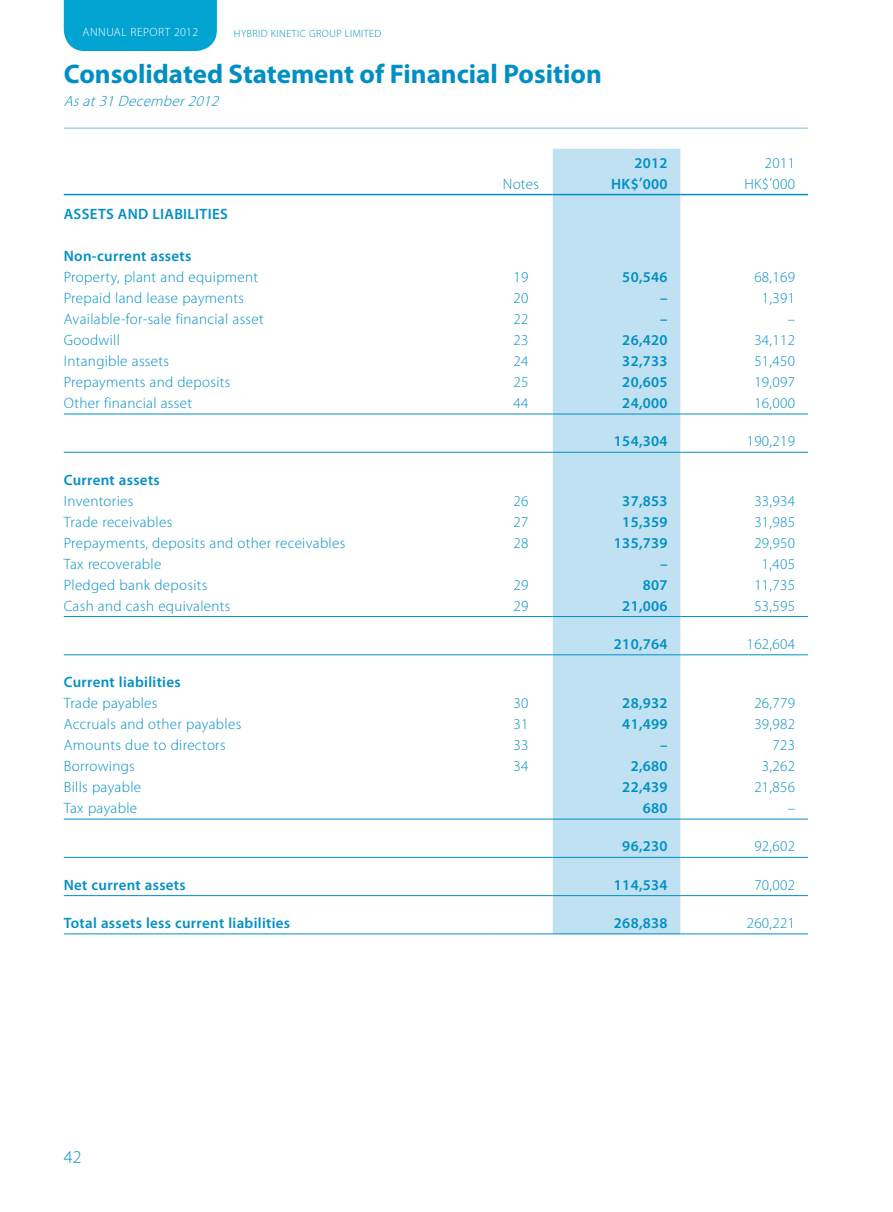
<style>
.page{position:relative;width:893px;height:1212px;background:#fff}
.page>*{position:absolute;margin:0;border:0;box-sizing:border-box;transform-origin:0 0}
.t1{font:700 27px "Myriad Pro";color:#008fc5}
.t2{font:300 18px "Myriad Pro";color:#008fc5}
.Body_Text{font:300 15px "Myriad Pro";letter-spacing:.02em;color:#008fc5}
.Body_Text-2{font:600 15px "Myriad Pro";letter-spacing:.02em;color:#008fc5}
.t3{font:italic 300 15px "Myriad Pro";color:#008fc5}
.t4{font:300 12px "Myriad Pro";letter-spacing:.04em;color:#fff}
.t5{font:300 10.5px "Myriad Pro";letter-spacing:.04em;color:#008fc5}
</style>
<div class="page">
<div style="left:64px;top:0;width:153px;height:51px;background:#01a3d1"></div>
<hr style="left:64px;top:128px;width:744px;height:1px;background:#83c7e5">
<div style="left:553px;top:149px;width:127px;height:784px;background:#bfe1f1"></div>
<hr style="left:64px;top:194px;width:425px;height:1px;background:#008fc5">
<hr style="left:489px;top:194px;width:64px;height:1px;background:#008fc5">
<hr style="left:553px;top:194px;width:127px;height:1px;background:#008fc5">
<hr style="left:680px;top:194px;width:128px;height:1px;background:#008fc5">
<hr style="left:64px;top:414px;width:425px;height:1px;background:#008fc5">
<hr style="left:489px;top:414px;width:64px;height:1px;background:#008fc5">
<hr style="left:553px;top:414px;width:127px;height:1px;background:#008fc5">
<hr style="left:680px;top:414px;width:128px;height:1px;background:#008fc5">
<hr style="left:64px;top:452px;width:425px;height:1px;background:#008fc5">
<hr style="left:489px;top:452px;width:64px;height:1px;background:#008fc5">
<hr style="left:553px;top:452px;width:127px;height:1px;background:#008fc5">
<hr style="left:680px;top:452px;width:128px;height:1px;background:#008fc5">
<hr style="left:64px;top:616px;width:425px;height:1px;background:#008fc5">
<hr style="left:489px;top:616px;width:64px;height:1px;background:#008fc5">
<hr style="left:553px;top:616px;width:127px;height:1px;background:#008fc5">
<hr style="left:680px;top:616px;width:128px;height:1px;background:#008fc5">
<hr style="left:64px;top:654px;width:425px;height:1px;background:#008fc5">
<hr style="left:489px;top:654px;width:64px;height:1px;background:#008fc5">
<hr style="left:553px;top:654px;width:127px;height:1px;background:#008fc5">
<hr style="left:680px;top:654px;width:128px;height:1px;background:#008fc5">
<hr style="left:64px;top:819px;width:425px;height:1px;background:#008fc5">
<hr style="left:489px;top:819px;width:64px;height:1px;background:#008fc5">
<hr style="left:553px;top:819px;width:127px;height:1px;background:#008fc5">
<hr style="left:680px;top:819px;width:128px;height:1px;background:#008fc5">
<hr style="left:64px;top:857px;width:425px;height:1px;background:#008fc5">
<hr style="left:489px;top:857px;width:64px;height:1px;background:#008fc5">
<hr style="left:553px;top:857px;width:127px;height:1px;background:#008fc5">
<hr style="left:680px;top:857px;width:128px;height:1px;background:#008fc5">
<hr style="left:64px;top:895px;width:425px;height:1px;background:#008fc5">
<hr style="left:489px;top:895px;width:64px;height:1px;background:#008fc5">
<hr style="left:553px;top:895px;width:127px;height:1px;background:#008fc5">
<hr style="left:680px;top:895px;width:128px;height:1px;background:#008fc5">
<hr style="left:64px;top:933px;width:425px;height:1px;background:#008fc5">
<hr style="left:489px;top:933px;width:64px;height:1px;background:#008fc5">
<hr style="left:553px;top:933px;width:127px;height:1px;background:#008fc5">
<hr style="left:680px;top:933px;width:128px;height:1px;background:#008fc5">
<p class="t4" style="left:82px;top:25px;width:117px">ANNUAL REPORT 2012</p>
<p class="t5" style="left:234px;top:27px;width:149px">HYBRID KINETIC GROUP LIMITED</p>
<p class="t1" style="left:64px;top:57px;width:540px">Consolidated Statement of Financial Position</p>
<p class="t3" style="left:64px;top:92px;width:161px">As at 31 December 2012</p>
<p class="Body_Text-2" style="left:634px;top:153px;width:35px">2012</p>
<p class="Body_Text" style="left:765px;top:154px;width:32px">2011</p>
<p class="Body_Text" style="left:503px;top:175px;width:38px">Notes</p>
<p class="Body_Text-2" style="left:611px;top:174px;width:58px">HK$’000</p>
<p class="Body_Text" style="left:744px;top:175px;width:52px">HK$’000</p>
<p class="Body_Text-2" style="left:64px;top:204px;width:166px">ASSETS AND LIABILITIES</p>
<p class="Body_Text-2" style="left:64px;top:246px;width:129px">Non-current assets</p>
<p class="Body_Text" style="left:64px;top:268px;width:196px">Property, plant and equipment</p>
<p class="Body_Text" style="left:513px;top:268px;width:16px">19</p>
<p class="Body_Text-2" style="left:622px;top:267px;width:47px">50,546</p>
<p class="Body_Text" style="left:754px;top:268px;width:42px">68,169</p>
<p class="Body_Text" style="left:64px;top:289px;width:182px">Prepaid land lease payments</p>
<p class="Body_Text" style="left:513px;top:289px;width:16px">20</p>
<p class="Body_Text-2" style="left:660px;top:288px;width:9px">–</p>
<p class="Body_Text" style="left:762px;top:289px;width:35px">1,391</p>
<p class="Body_Text" style="left:64px;top:310px;width:201px">Available-for-sale financial asset</p>
<p class="Body_Text" style="left:513px;top:310px;width:16px">22</p>
<p class="Body_Text-2" style="left:660px;top:309px;width:9px">–</p>
<p class="Body_Text" style="left:788px;top:310px;width:9px">–</p>
<p class="Body_Text" style="left:64px;top:331px;width:58px">Goodwill</p>
<p class="Body_Text" style="left:513px;top:331px;width:16px">23</p>
<p class="Body_Text-2" style="left:622px;top:330px;width:47px">26,420</p>
<p class="Body_Text" style="left:754px;top:331px;width:42px">34,112</p>
<p class="Body_Text" style="left:64px;top:352px;width:107px">Intangible assets</p>
<p class="Body_Text" style="left:513px;top:352px;width:16px">24</p>
<p class="Body_Text-2" style="left:622px;top:351px;width:47px">32,733</p>
<p class="Body_Text" style="left:754px;top:352px;width:42px">51,450</p>
<p class="Body_Text" style="left:64px;top:373px;width:168px">Prepayments and deposits</p>
<p class="Body_Text" style="left:513px;top:373px;width:16px">25</p>
<p class="Body_Text-2" style="left:622px;top:372px;width:47px">20,605</p>
<p class="Body_Text" style="left:754px;top:373px;width:42px">19,097</p>
<p class="Body_Text" style="left:64px;top:394px;width:130px">Other financial asset</p>
<p class="Body_Text" style="left:513px;top:394px;width:16px">44</p>
<p class="Body_Text-2" style="left:622px;top:393px;width:47px">24,000</p>
<p class="Body_Text" style="left:754px;top:394px;width:42px">16,000</p>
<p class="Body_Text-2" style="left:614px;top:432px;width:55px">154,304</p>
<p class="Body_Text" style="left:747px;top:432px;width:50px">190,219</p>
<p class="Body_Text-2" style="left:64px;top:470px;width:98px">Current assets</p>
<p class="Body_Text" style="left:64px;top:491px;width:71px">Inventories</p>
<p class="Body_Text" style="left:513px;top:491px;width:16px">26</p>
<p class="Body_Text-2" style="left:622px;top:491px;width:47px">37,853</p>
<p class="Body_Text" style="left:754px;top:491px;width:42px">33,934</p>
<p class="Body_Text" style="left:64px;top:512px;width:110px">Trade receivables</p>
<p class="Body_Text" style="left:513px;top:512px;width:16px">27</p>
<p class="Body_Text-2" style="left:622px;top:512px;width:47px">15,359</p>
<p class="Body_Text" style="left:754px;top:512px;width:42px">31,985</p>
<p class="Body_Text" style="left:64px;top:533px;width:283px">Prepayments, deposits and other receivables</p>
<p class="Body_Text" style="left:513px;top:533px;width:16px">28</p>
<p class="Body_Text-2" style="left:614px;top:533px;width:55px">135,739</p>
<p class="Body_Text" style="left:754px;top:533px;width:42px">29,950</p>
<p class="Body_Text" style="left:64px;top:554px;width:99px">Tax recoverable</p>
<p class="Body_Text-2" style="left:660px;top:554px;width:9px">–</p>
<p class="Body_Text" style="left:762px;top:554px;width:35px">1,405</p>
<p class="Body_Text" style="left:64px;top:575px;width:145px">Pledged bank deposits</p>
<p class="Body_Text" style="left:513px;top:575px;width:16px">29</p>
<p class="Body_Text-2" style="left:643px;top:575px;width:26px">807</p>
<p class="Body_Text" style="left:754px;top:575px;width:42px">11,735</p>
<p class="Body_Text" style="left:64px;top:596px;width:168px">Cash and cash equivalents</p>
<p class="Body_Text" style="left:513px;top:596px;width:16px">29</p>
<p class="Body_Text-2" style="left:622px;top:596px;width:47px">21,006</p>
<p class="Body_Text" style="left:754px;top:596px;width:42px">53,595</p>
<p class="Body_Text-2" style="left:614px;top:634px;width:55px">210,764</p>
<p class="Body_Text" style="left:747px;top:635px;width:50px">162,604</p>
<p class="Body_Text-2" style="left:64px;top:672px;width:118px">Current liabilities</p>
<p class="Body_Text" style="left:64px;top:694px;width:95px">Trade payables</p>
<p class="Body_Text" style="left:513px;top:694px;width:16px">30</p>
<p class="Body_Text-2" style="left:622px;top:693px;width:47px">28,932</p>
<p class="Body_Text" style="left:754px;top:694px;width:42px">26,779</p>
<p class="Body_Text" style="left:64px;top:715px;width:179px">Accruals and other payables</p>
<p class="Body_Text" style="left:513px;top:715px;width:16px">31</p>
<p class="Body_Text-2" style="left:622px;top:714px;width:47px">41,499</p>
<p class="Body_Text" style="left:754px;top:715px;width:42px">39,982</p>
<p class="Body_Text" style="left:64px;top:736px;width:163px">Amounts due to directors</p>
<p class="Body_Text" style="left:513px;top:736px;width:16px">33</p>
<p class="Body_Text-2" style="left:660px;top:735px;width:9px">–</p>
<p class="Body_Text" style="left:773px;top:736px;width:24px">723</p>
<p class="Body_Text" style="left:64px;top:757px;width:73px">Borrowings</p>
<p class="Body_Text" style="left:513px;top:757px;width:16px">34</p>
<p class="Body_Text-2" style="left:631px;top:756px;width:38px">2,680</p>
<p class="Body_Text" style="left:762px;top:757px;width:35px">3,262</p>
<p class="Body_Text" style="left:64px;top:778px;width:79px">Bills payable</p>
<p class="Body_Text-2" style="left:622px;top:777px;width:47px">22,439</p>
<p class="Body_Text" style="left:754px;top:778px;width:42px">21,856</p>
<p class="Body_Text" style="left:64px;top:799px;width:75px">Tax payable</p>
<p class="Body_Text-2" style="left:643px;top:798px;width:26px">680</p>
<p class="Body_Text" style="left:788px;top:799px;width:9px">–</p>
<p class="Body_Text-2" style="left:622px;top:837px;width:47px">96,230</p>
<p class="Body_Text" style="left:754px;top:837px;width:42px">92,602</p>
<p class="Body_Text-2" style="left:64px;top:875px;width:124px">Net current assets</p>
<p class="Body_Text-2" style="left:614px;top:875px;width:55px">114,534</p>
<p class="Body_Text" style="left:754px;top:875px;width:42px">70,002</p>
<p class="Body_Text-2" style="left:64px;top:913px;width:228px">Total assets less current liabilities</p>
<p class="Body_Text-2" style="left:614px;top:913px;width:55px">268,838</p>
<p class="Body_Text" style="left:747px;top:914px;width:50px">260,221</p>
<p class="t2" style="left:64px;top:1146px;width:19px">42</p>
</div>
